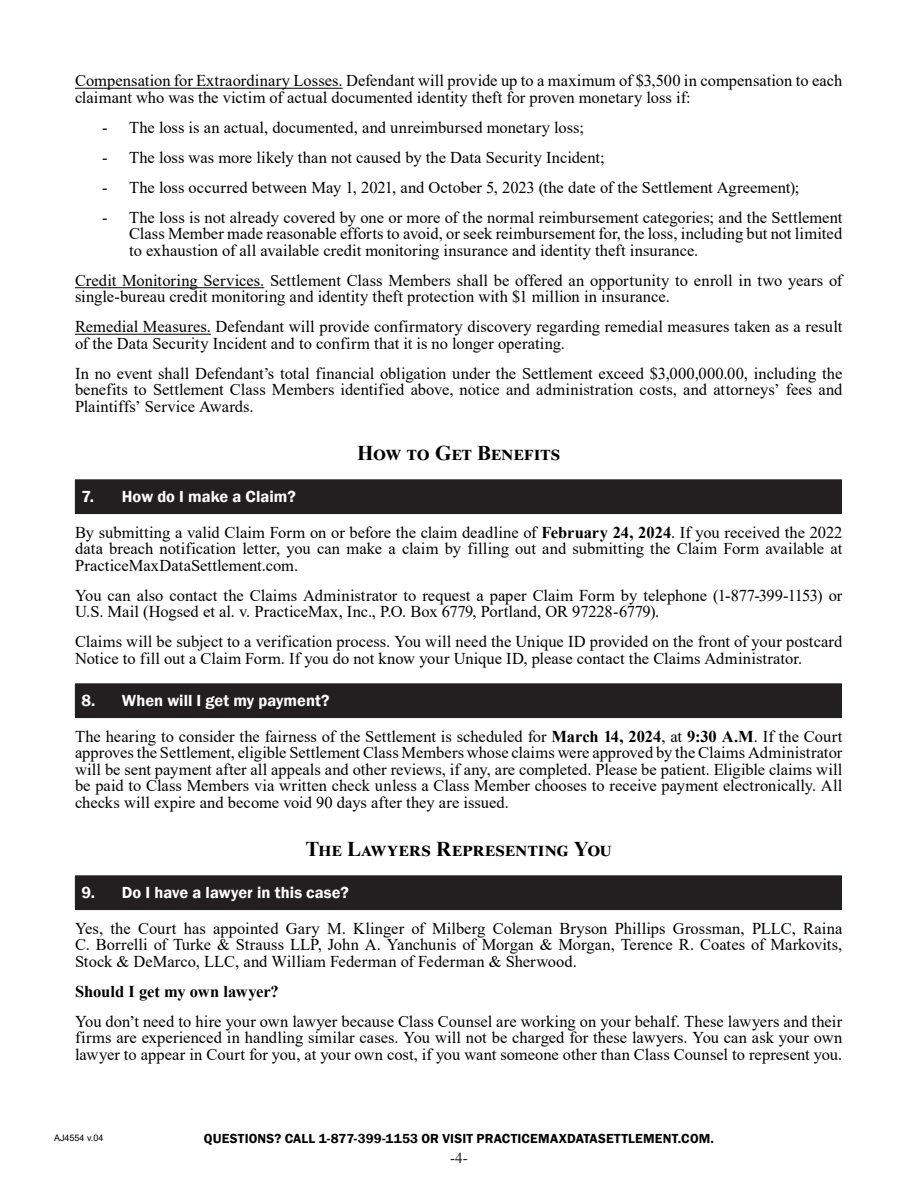
<style>
.page{position:relative;width:918px;height:1188px;background:#fff}
.page>*{position:absolute;margin:0;border:0;box-sizing:border-box;transform-origin:0 0}
.Body_Copy{font:700 21px "Times New Roman";letter-spacing:.015em;color:#000}
.Body_Copy-2{font:16.5px/16.5px "Times New Roman";color:#000;text-align:justify}
.t1{font:600 16.5px "Franklin Gothic";color:#fff}
.Body_Copy-3{font:700 16.5px "Times New Roman";letter-spacing:-.005em;color:#000}
.t2{font:15px "Times New Roman";color:#231f20}
.t3{font:600 13.5px "Franklin Gothic";letter-spacing:.015em;color:#000}
.t4{font:9px "Arial";color:#000}
.s1{font-weight:700}
.s2{font-style:inherit}
</style>
<div class="page">
<hr style="left:75px;top:88px;width:268px;height:1px;background:#000">
<hr style="left:75px;top:287px;width:189px;height:1px;background:#000">
<hr style="left:75px;top:334px;width:136px;height:1px;background:#000">
<div style="left:75px;top:480px;width:766px;height:34px;background:#231f20"></div>
<hr style="left:75px;top:479px;width:767px;height:1px;background:#231f20">
<hr style="left:841px;top:480px;width:1px;height:33px;background:#231f20">
<hr style="left:75px;top:513px;width:767px;height:1px;background:#231f20">
<div style="left:75px;top:684px;width:766px;height:34px;background:#231f20"></div>
<hr style="left:75px;top:683px;width:767px;height:1px;background:#231f20">
<hr style="left:841px;top:684px;width:1px;height:33px;background:#231f20">
<hr style="left:75px;top:717px;width:767px;height:1px;background:#231f20">
<div style="left:75px;top:876px;width:766px;height:34px;background:#231f20"></div>
<hr style="left:75px;top:875px;width:767px;height:1px;background:#231f20">
<hr style="left:841px;top:876px;width:1px;height:33px;background:#231f20">
<hr style="left:75px;top:909px;width:767px;height:1px;background:#231f20">
<p class="Body_Copy-2" style="left:75px;top:72px;width:769px">Compensation for Extraordinary Losses. Defendant will provide up to a maximum of $3,500 in compensation to each claimant who was the victim of actual documented identity theft for proven monetary loss if:</p>
<p class="Body_Copy-2" style="left:102px;top:119px;width:484px">- The loss is an actual, documented, and unreimbursed monetary loss;</p>
<p class="Body_Copy-2" style="left:102px;top:149px;width:504px">- The loss was more likely than not caused by the Data Security Incident;</p>
<p class="Body_Copy-2" style="left:102px;top:179px;width:699px">- The loss occurred between May 1, 2021, and October 5, 2023 (the date of the Settlement Agreement);</p>
<p class="Body_Copy-2" style="left:129px;top:209px;width:715px;text-indent:-27px">- The loss is not already covered by one or more of the normal reimbursement categories; and the Settlement Class Member made reasonable efforts to avoid, or seek reimbursement for, the loss, including but not limited to exhaustion of all available credit monitoring insurance and identity theft insurance.</p>
<p class="Body_Copy-2" style="left:75px;top:272px;width:769px">Credit Monitoring Services. Settlement Class Members shall be offered an opportunity to enroll in two years of single-bureau credit monitoring and identity theft protection with $1 million in insurance.</p>
<p class="Body_Copy-2" style="left:75px;top:318px;width:769px">Remedial Measures. Defendant will provide confirmatory discovery regarding remedial measures taken as a result of the Data Security Incident and to confirm that it is no longer operating.</p>
<p class="Body_Copy-2" style="left:75px;top:365px;width:769px">In no event shall Defendant’s total financial obligation under the Settlement exceed $3,000,000.00, including the benefits to Settlement Class Members identified above, notice and administration costs, and attorneys’ fees and Plaintiffs’ Service Awards.</p>
<p class="Body_Copy" style="left:357px;top:438px;width:205px">HOW TO GET BENEFITS</p>
<p class="t1" style="left:81px;top:487px;width:216px">7. How do I make a Claim?</p>
<p class="Body_Copy-2" style="left:75px;top:524px;width:769px">By submitting a valid Claim Form on or before the claim deadline of <span class="s1">February 24, 2024</span>. If you received the 2022 data breach notification letter, you can make a claim by filling out and submitting the Claim Form available at PracticeMaxDataSettlement.com.</p>
<p class="Body_Copy-2" style="left:75px;top:587px;width:769px">You can also contact the Claims Administrator to request a paper Claim Form by telephone (1-877-399-1153) or<br>U.S. Mail (Hogsed et al. v. PracticeMax, Inc., P.O. Box 6779, Portland, OR 97228-6779).</p>
<p class="Body_Copy-2" style="left:75px;top:633px;width:769px">Claims will be subject to a verification process. You will need the Unique ID provided on the front of your postcard<br>Notice to fill out a Claim Form. If you do not know your Unique ID, please contact the Claims Administrator.</p>
<p class="t1" style="left:81px;top:691px;width:250px">8. When will I get my payment?</p>
<p class="Body_Copy-2" style="left:75px;top:728px;width:769px">The hearing to consider the fairness of the Settlement is scheduled for <span class="s1">March 14, 2024</span>, at <span class="s1">9:30 A.M</span>. If the Court approves the Settlement, eligible Settlement Class Members whose claims were approved by the Claims Administrator will be sent payment after all appeals and other reviews, if any, are completed. Please be patient. Eligible claims will be paid to Class Members via written check unless a Class Member chooses to receive payment electronically. All checks will expire and become void 90 days after they are issued.</p>
<p class="Body_Copy" style="left:306px;top:834px;width:308px">THE LAWYERS REPRESENTING YOU</p>
<p class="t1" style="left:81px;top:883px;width:269px">9. Do I have a lawyer in this case?</p>
<p class="Body_Copy-2" style="left:75px;top:920px;width:769px">Yes, the Court has appointed Gary M. Klinger of Milberg Coleman Bryson Phillips Grossman, PLLC, Raina C. Borrelli of Turke &amp; Strauss LLP, John A. Yanchunis of Morgan &amp; Morgan, Terence R. Coates of Markovits, Stock &amp; DeMarco, LLC, and William Federman of Federman &amp; Sherwood.</p>
<p class="Body_Copy-3" style="left:75px;top:980px;width:205px">Should I get my own lawyer?</p>
<p class="Body_Copy-2" style="left:75px;top:1013px;width:769px">You don’t need to hire your own lawyer because Class Counsel are working on your behalf. These lawyers and their firms are experienced in handling similar cases. You will not be charged for these lawyers. You can ask your own lawyer to appear in Court for you, at your own cost, if you want someone other than Class Counsel to represent you.</p>
<p class="t4" style="left:54px;top:1131px;width:51px">AJ4554 v.04</p>
<p class="t3" style="left:204px;top:1131px;width:512px"><span class="s2">Q</span>UESTIONS<span class="s2">? C</span>ALL <span class="s2">1-877-399-1153</span> OR <span class="s2">V</span>ISIT <span class="s2">P</span>RACTICE<span class="s2">M</span>AX<span class="s2">D</span>ATA<span class="s2">S</span>ETTLEMENT<span class="s2">.</span>COM<span class="s2">.</span></p>
<p class="t2" style="left:450px;top:1148px;width:19px">-4-</p>
</div>
